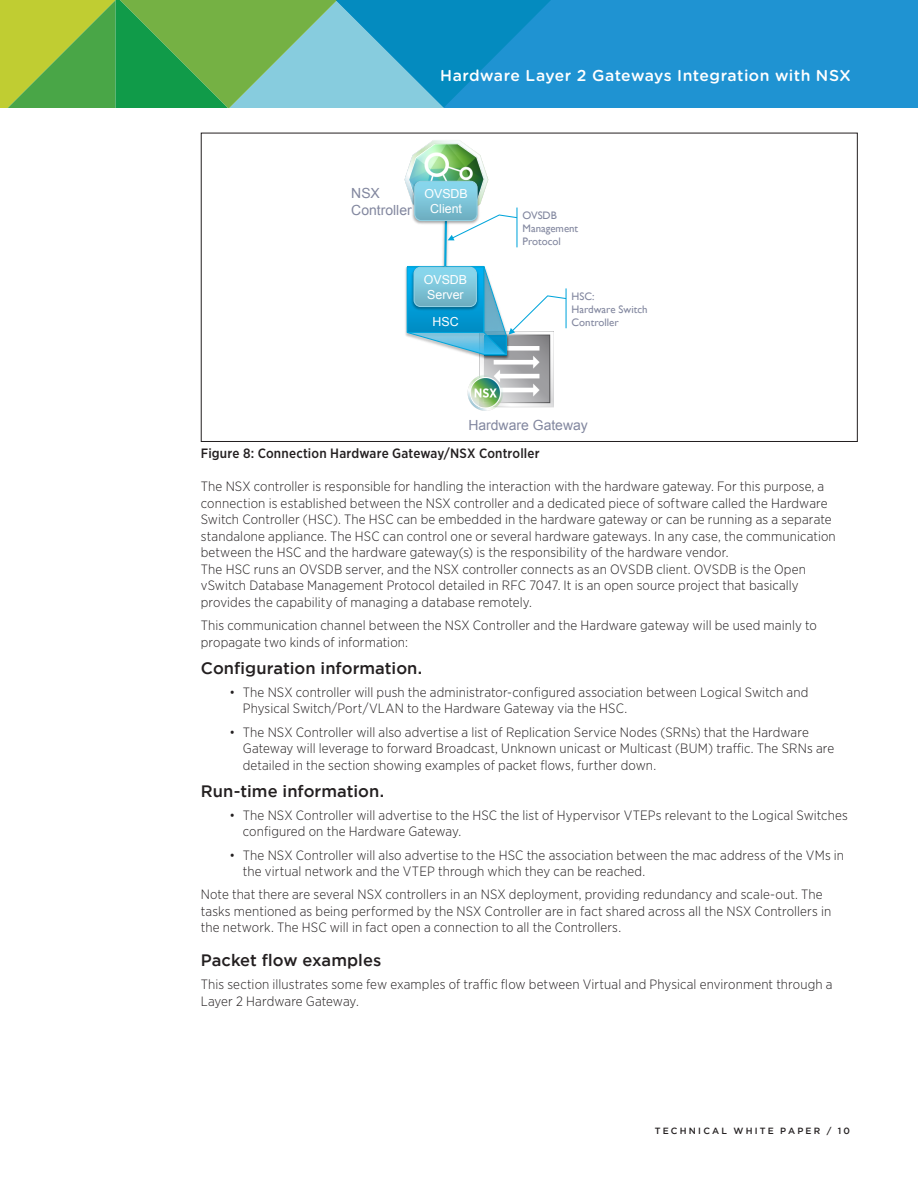
<style>
.page{position:relative;width:918px;height:1188px;background:#fff}
.page>*{position:absolute;margin:0;border:0;box-sizing:border-box;transform-origin:0 0}
._5a_Body{font:500 16.5px "Gotham";color:#231f20}
.t1{font:500 15.75px "Gotham Rounded";letter-spacing:.025em;color:#fff}
.t2{font:13.95px/16.5px "Arial";color:#82879f}
._5a_Body-2{font:300 13.5px/16.5px "Gotham Narrow";letter-spacing:.01em;color:#231f20}
._5a_Body-3{font:500 13.5px "Gotham Narrow";letter-spacing:.01em;color:#231f20}
.t3{font:12.45px/14.5px "Arial";color:#fff;text-align:center}
.t4{font:10.8px/13.5px "Gill Sans";color:#82879f}
.t5{font:500 9px "Gotham";letter-spacing:.245em;color:#231f20}
</style>
<div class="page">
<div style="left:564px;top:0;width:354px;height:108px;background:#1f93d2"></div>
<svg style="left:0;top:0;width:564px;height:108px;background:#53ab88"></svg>
<img style="left:467px;top:356px;width:87px;height:55px">
<img style="left:405px;top:268px;width:107px;height:94px">
<img style="left:404px;top:140px;width:85px;height:44px">
<img style="left:409px;top:177px;width:73px;height:4px">
<svg style="left:406px;top:181px;width:161px;height:175px"></svg>
<p class="t1" style="left:440px;top:66px;width:412px">Hardware Layer 2 Gateways Integration with NSX</p>
<p class="t2" style="left:351px;top:185px;width:62px">NSX<br>Controller</p>
<p class="t3" style="left:424px;top:187px;width:45px">OVSDB<br>Client</p>
<p class="t3" style="left:424px;top:273px;width:45px;text-align:left">OVSDB<br>Server</p>
<p class="t3" style="left:432px;top:315px;width:28px">HSC</p>
<p class="t4" style="left:523px;top:208px;width:57px">OVSDB<br>Management</p>
<p class="t4" style="left:523px;top:234px;width:40px">Protocol</p>
<p class="t4" style="left:572px;top:289px;width:77px">HSC:<br>Hardware Switch</p>
<p class="t4" style="left:572px;top:315px;width:49px">Controller</p>
<p class="t2" style="left:468px;top:417px;width:121px">Hardware Gateway</p>
<p class="_5a_Body-3" style="left:201px;top:445px;width:340px">Figure 8: Connection Hardware Gateway/NSX Controller</p>
<p class="_5a_Body-2" style="left:201px;top:478px;width:636px">The NSX controller is responsible for handling the interaction with the hardware gateway. For this purpose, a connection is established between the NSX controller and a dedicated piece of software called the Hardware Switch Controller (HSC). The HSC can be embedded in the hardware gateway or can be running as a separate standalone appliance. The HSC can control one or several hardware gateways. In any case, the communication between the HSC and the hardware gateway(s) is the responsibility of the hardware vendor.</p>
<p class="_5a_Body-2" style="left:201px;top:561px;width:607px">The HSC runs an OVSDB server, and the NSX controller connects as an OVSDB client. OVSDB is the Open vSwitch Database Management Protocol detailed in RFC 7047. It is an open source project that basically provides the capability of managing a database remotely.</p>
<p class="_5a_Body-2" style="left:201px;top:617px;width:618px">This communication channel between the NSX Controller and the Hardware gateway will be used mainly to propagate two kinds of information:</p>
<p class="_5a_Body" style="left:201px;top:659px;width:223px">Configuration information.</p>
<p class="_5a_Body-2" style="left:243px;top:684px;width:567px;text-indent:-14px">• The NSX controller will push the administrator-configured association between Logical Switch and<br>Physical Switch/Port/VLAN to the Hardware Gateway via the HSC.</p>
<p class="_5a_Body-2" style="left:243px;top:723px;width:593px;text-indent:-14px">• The NSX Controller will also advertise a list of Replication Service Nodes (SRNs) that the Hardware<br>Gateway will leverage to forward Broadcast, Unknown unicast or Multicast (BUM) traffic. The SRNs are detailed in the section showing examples of packet flows, further down.</p>
<p class="_5a_Body" style="left:201px;top:782px;width:183px">Run-time information.</p>
<p class="_5a_Body-2" style="left:243px;top:807px;width:606px;text-indent:-14px">• The NSX Controller will advertise to the HSC the list of Hypervisor VTEPs relevant to the Logical Switches configured on the Hardware Gateway.</p>
<p class="_5a_Body-2" style="left:243px;top:846px;width:603px;text-indent:-14px">• The NSX Controller will also advertise to the HSC the association between the mac address of the VMs in the virtual network and the VTEP through which they can be reached.</p>
<p class="_5a_Body-2" style="left:201px;top:886px;width:632px">Note that there are several NSX controllers in an NSX deployment, providing redundancy and scale-out. The tasks mentioned as being performed by the NSX Controller are in fact shared across all the NSX Controllers in the network. The HSC will in fact open a connection to all the Controllers.</p>
<p class="_5a_Body" style="left:201px;top:951px;width:182px">Packet flow examples</p>
<p class="_5a_Body-2" style="left:201px;top:976px;width:633px">This section illustrates some few examples of traffic flow between Virtual and Physical environment through a<br>Layer 2 Hardware Gateway.</p>
<p class="t5" style="left:655px;top:1126px;width:197px">TECHNICAL WHITE PAPER / 10</p>
</div>
